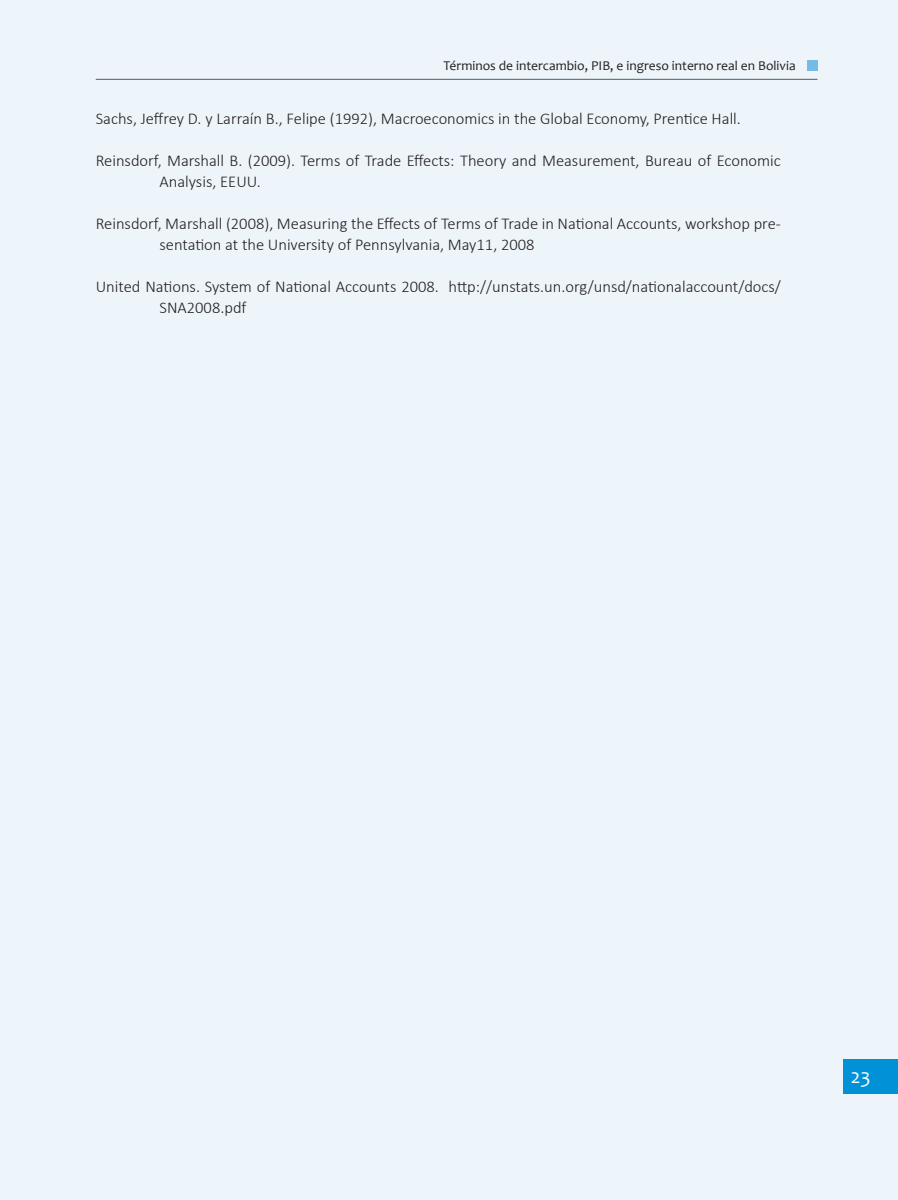
<style>
.page{position:relative;width:898px;height:1200px;background:#fff}
.page>*{position:absolute;margin:0;border:0;box-sizing:border-box;transform-origin:0 0}
.t1{font:21px "Candara";color:#fff}
.t2{font:300 16.5px/21px "Calibri";color:#231f20}
.t3{font:13.5px "Candara";color:#231f20}
</style>
<div class="page">
<div style="left:0;top:0;width:897px;height:1199px;background:#edf5fb"></div>
<div style="left:842px;top:1059px;width:55px;height:34px;background:#0091d6"></div>
<hr style="left:96px;top:79px;width:721px;height:1px;background:#57585a">
<div style="left:806px;top:60px;width:11px;height:10px;background:#74bbe8"></div>
<p class="t3" style="left:443px;top:58px;width:353px">Términos de intercambio, PIB, e ingreso interno real en Bolivia</p>
<p class="t2" style="left:96px;top:108px;width:646px">Sachs, Jeffrey D. y Larraín B., Felipe (1992), Macroeconomics in the Global Economy, Prentice Hall.</p>
<p class="t2" style="left:159px;top:150px;width:622px;text-indent:-64px">Reinsdorf, Marshall B. (2009). Terms of Trade Effects: Theory and Measurement, Bureau of Economic<br>Analysis, EEUU.</p>
<p class="t2" style="left:159px;top:213px;width:622px;text-indent:-64px">Reinsdorf, Marshall (2008), Measuring the Effects of Terms of Trade in National Accounts, workshop pre&shy;sentation at the University of Pennsylvania, May11, 2008</p>
<p class="t2" style="left:159px;top:276px;width:622px;text-indent:-64px">United Nations. System of National Accounts 2008. http://unstats.un.org/unsd/nationalaccount/docs/<br>SNA2008.pdf</p>
<p class="t1" style="left:850px;top:1062px;width:21px">23</p>
</div>
